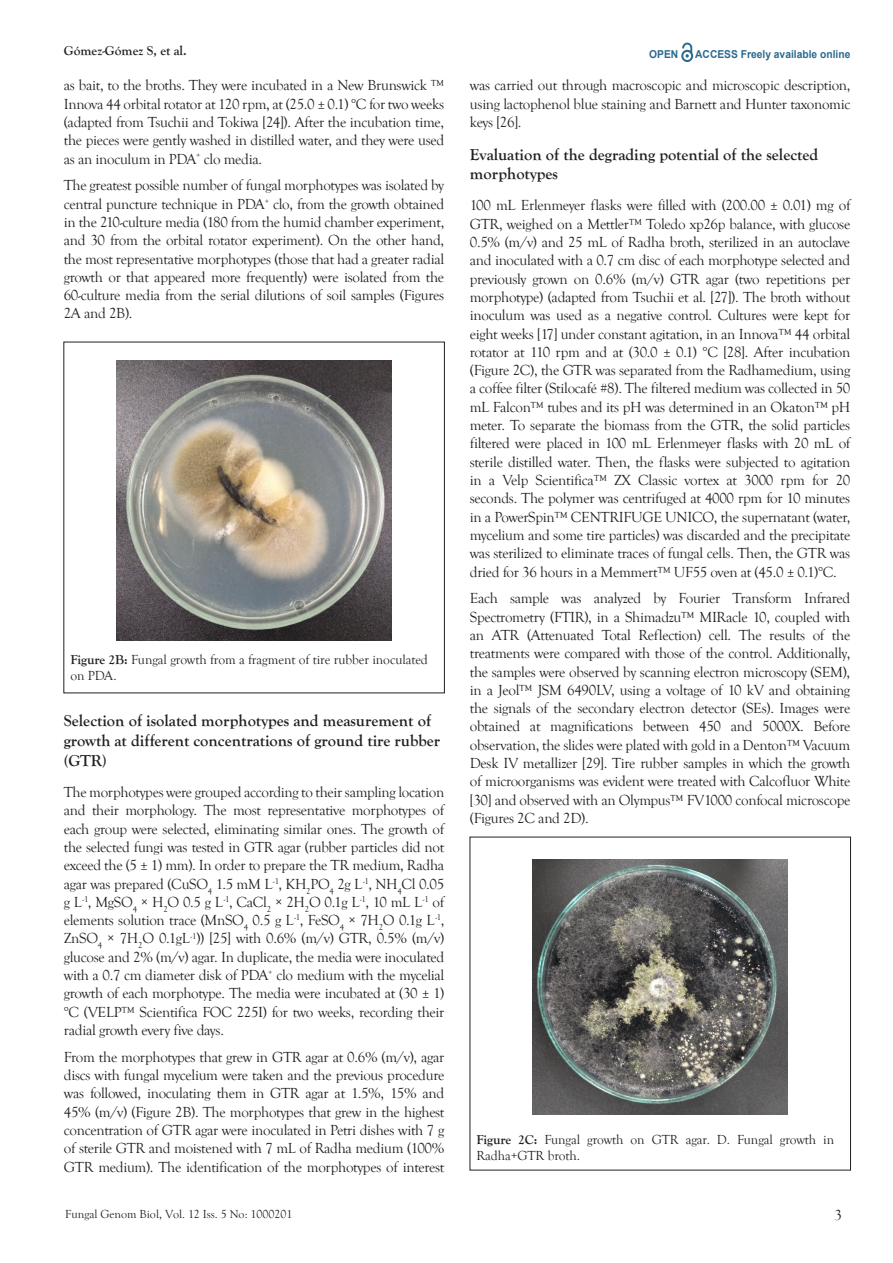
<style>
.page{position:relative;width:893px;height:1263px;background:#fff}
.page>*{position:absolute;margin:0;border:0;box-sizing:border-box;transform-origin:0 0}
.t1{font:700 16.5px/19.8px "Goudy Old Style T";color:#231f20}
.t2{font:15px/18.3px "Goudy Old Style T";letter-spacing:-.02em;color:#231f20;text-align:justify}
.t3{font:13.5px/16.2px "Goudy Old Style T";letter-spacing:-.005em;color:#231f20}
.t4{font:700 13.5px "Goudy Old Style T";color:#231f20}
.t5{font:12px "Goudy Old Style T";color:#231f20}
.t6{font:700 10.95px "Arial";color:#2b6b8f;scale:.94 1}
.s1{font-weight:700}
</style>
<div class="page">
<svg style="left:681px;top:43px;width:12px;height:19px"></svg>
<img style="left:117px;top:360px;width:274px;height:281px">
<img style="left:533px;top:859px;width:255px;height:256px">
<p class="t4" style="left:64px;top:43px;width:124px">Gómez-Gómez S, et al.</p>
<p class="t6" style="left:649px;top:47px;width:32px">OPEN</p>
<p class="t6" style="left:695px;top:46px;width:167px">ACCESS Freely available online</p>
<p class="t2" style="left:64px;top:77px;width:382px">as bait, to the broths. They were incubated in a New Brunswick ™ Innova 44 orbital rotator at 120 rpm, at (25.0 ± 0.1) °C for two weeks (adapted from Tsuchii and Tokiwa [24]). After the incubation time, the pieces were gently washed in distilled water, and they were used as an inoculum in PDA<sup>+</sup> clo media.</p>
<p class="t2" style="left:64px;top:177px;width:382px">The greatest possible number of fungal morphotypes was isolated by central puncture technique in PDA<sup>+</sup> clo, from the growth obtained in the 210-culture media (180 from the humid chamber experiment, and 30 from the orbital rotator experiment). On the other hand, the most representative morphotypes (those that had a greater radial growth or that appeared more frequently) were isolated from the 60-culture media from the serial dilutions of soil samples (Figures 2A and 2B).</p>
<p class="t3" style="left:70px;top:652px;width:359px"><span class="s1">Figure 2B:</span> Fungal growth from a fragment of tire rubber inoculated on PDA.</p>
<p class="t1" style="left:64px;top:711px;width:378px">Selection of isolated morphotypes and measurement of growth at different concentrations of ground tire rubber (GTR)</p>
<p class="t2" style="left:64px;top:783px;width:382px">The morphotypes were grouped according to their sampling location and their morphology. The most representative morphotypes of each group were selected, eliminating similar ones. The growth of the selected fungi was tested in GTR agar (rubber particles did not exceed the (5 ± 1) mm). In order to prepare the TR medium, Radha agar was prepared (CuSO<sub>4</sub> 1.5 mM L<sup>-1</sup>, KH<sub>2</sub>PO<sub>4</sub> 2g L<sup>-1</sup>, NH<sub>4</sub>Cl 0.05 g L<sup>-1</sup>, MgSO<sub>4</sub> × H<sub>2</sub>O 0.5 g L<sup>-1</sup>, CaCl<sub>2</sub> × 2H<sub>2</sub>O 0.1g L<sup>-1</sup>, 10 mL L<sup>-1</sup> of elements solution trace (MnSO<sub>4</sub> 0.5 g L<sup>-1</sup>, FeSO<sub>4</sub> × 7H<sub>2</sub>O 0.1g L<sup>-1</sup>, ZnSO<sub>4</sub> × 7H<sub>2</sub>O 0.1gL<sup>-1</sup>)) [25] with 0.6% (m/v) GTR, 0.5% (m/v) glucose and 2% (m/v) agar. In duplicate, the media were inoculated with a 0.7 cm diameter disk of PDA<sup>+</sup> clo medium with the mycelial growth of each morphotype. The media were incubated at (30 ± 1) °C (VELP™ Scientifica FOC 225I) for two weeks, recording their radial growth every five days.</p>
<p class="t2" style="left:64px;top:1048px;width:382px">From the morphotypes that grew in GTR agar at 0.6% (m/v), agar discs with fungal mycelium were taken and the previous procedure was followed, inoculating them in GTR agar at 1.5%, 15% and 45% (m/v) (Figure 2B). The morphotypes that grew in the highest concentration of GTR agar were inoculated in Petri dishes with 7 g of sterile GTR and moistened with 7 mL of Radha medium (100% GTR medium). The identification of the morphotypes of interest</p>
<p class="t5" style="left:65px;top:1207px;width:229px">Fungal Genom Biol, Vol. 12 Iss. 5 No: 1000201</p>
<p class="t2" style="left:470px;top:77px;width:382px">was carried out through macroscopic and microscopic description, using lactophenol blue staining and Barnett and Hunter taxonomic keys [26].</p>
<p class="t1" style="left:470px;top:144px;width:350px">Evaluation of the degrading potential of the selected morphotypes</p>
<p class="t2" style="left:470px;top:197px;width:382px">100 mL Erlenmeyer flasks were filled with (200.00 ± 0.01) mg of GTR, weighed on a Mettler™ Toledo xp26p balance, with glucose 0.5% (m/v) and 25 mL of Radha broth, sterilized in an autoclave and inoculated with a 0.7 cm disc of each morphotype selected and previously grown on 0.6% (m/v) GTR agar (two repetitions per morphotype) (adapted from Tsuchii et al. [27]). The broth without inoculum was used as a negative control. Cultures were kept for eight weeks [17] under constant agitation, in an Innova™ 44 orbital rotator at 110 rpm and at (30.0 ± 0.1) °C [28]. After incubation (Figure 2C), the GTR was separated from the Radhamedium, using a coffee filter (Stilocafé #8). The filtered medium was collected in 50 mL Falcon™ tubes and its pH was determined in an Okaton™ pH meter. To separate the biomass from the GTR, the solid particles filtered were placed in 100 mL Erlenmeyer flasks with 20 mL of sterile distilled water. Then, the flasks were subjected to agitation in a Velp Scientifica™ ZX Classic vortex at 3000 rpm for 20 seconds. The polymer was centrifuged at 4000 rpm for 10 minutes in a PowerSpin™ CENTRIFUGE UNICO, the supernatant (water, mycelium and some tire particles) was discarded and the precipitate was sterilized to eliminate traces of fungal cells. Then, the GTR was dried for 36 hours in a Memmert™ UF55 oven at (45.0 ± 0.1)°C.</p>
<p class="t2" style="left:470px;top:590px;width:382px">Each sample was analyzed by Fourier Transform Infrared Spectrometry (FTIR), in a Shimadzu™ MIRacle 10, coupled with an ATR (Attenuated Total Reflection) cell. The results of the treatments were compared with those of the control. Additionally, the samples were observed by scanning electron microscopy (SEM), in a Jeol™ JSM 6490LV, using a voltage of 10 kV and obtaining the signals of the secondary electron detector (SEs). Images were obtained at magnifications between 450 and 5000X. Before observation, the slides were plated with gold in a Denton™ Vacuum Desk IV metallizer [29]. Tire rubber samples in which the growth of microorganisms was evident were treated with Calcofluor White [30] and observed with an Olympus™ FV1000 confocal microscope (Figures 2C and 2D).</p>
<p class="t3" style="left:476px;top:1132px;width:359px"><span class="s1">Figure 2C:</span> Fungal growth on GTR agar. D. Fungal growth in<br>Radha+GTR broth.</p>
<p class="t2" style="left:835px;top:1207px;width:9px">3</p>
</div>
